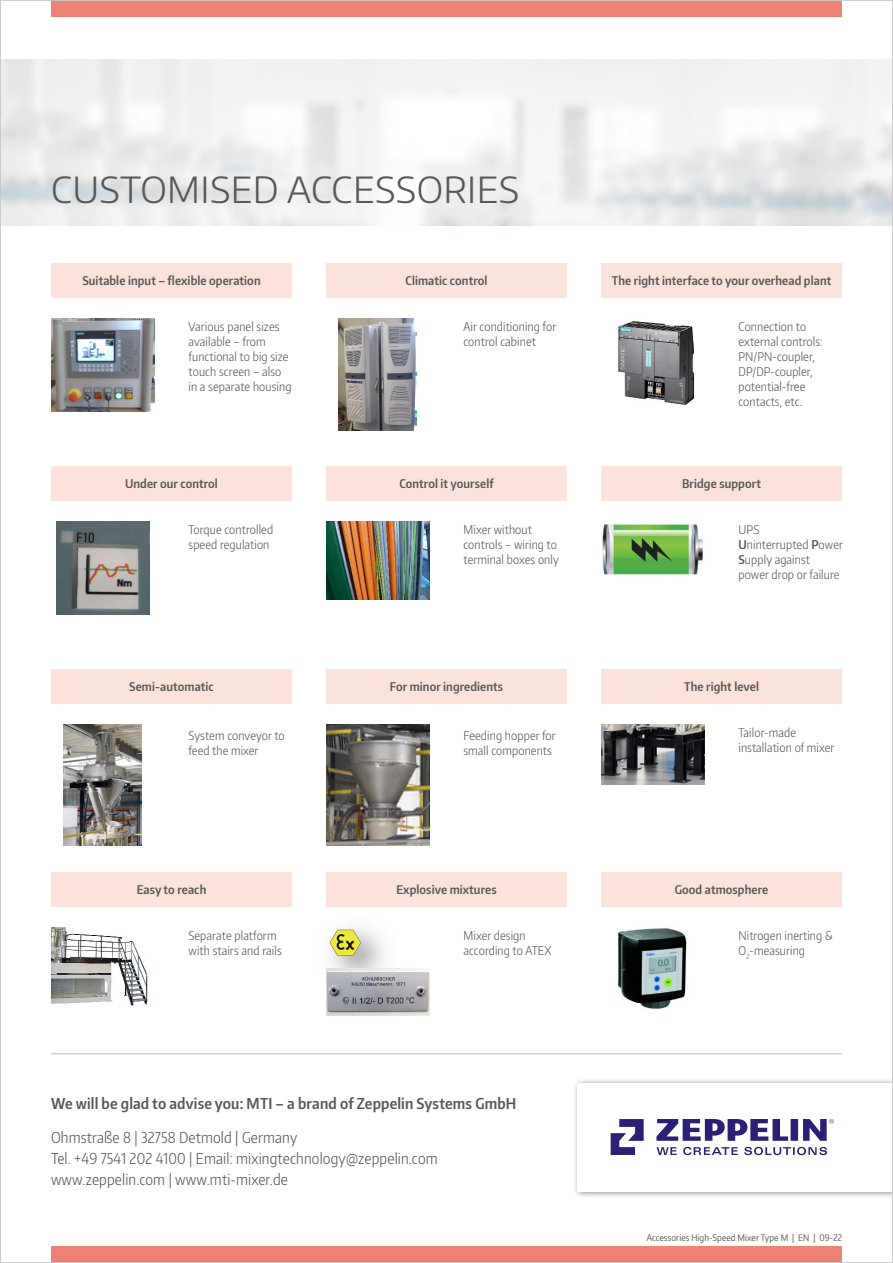
<style>
.page{position:relative;width:893px;height:1263px;background:#fff}
.page>*{position:absolute;margin:0;border:0;box-sizing:border-box;transform-origin:0 0}
.t1{font:300 36px "Encode Sans";letter-spacing:.01em;color:#57585a}
.Fließtext{font:300 15px/21px "Encode Sans Condensed";letter-spacing:.01em;color:#57585a}
.Fließtext-2{font:600 15px "Encode Sans Condensed";letter-spacing:.01em;color:#57585a}
.Fließtext-3{font:300 12px/15px "Encode Sans Condensed";letter-spacing:.01em;color:#57585a}
.Headline_2{font:600 12px "Encode Sans Condensed";letter-spacing:.01em;color:#57585a}
.Fließtext-4{font:9px "Encode Sans Condensed";letter-spacing:.01em;color:#57585a}
.s1{font-weight:600}
</style>
<div class="page">
<div style="left:51px;top:0;width:791px;height:17px;background:#ed8376"></div>
<div style="left:51px;top:1246px;width:791px;height:17px;background:#ed8376"></div>
<div style="left:572px;top:1077px;width:321px;height:122px;background:#231f20;opacity:.6"></div>
<div style="left:577px;top:1083px;width:316px;height:108px;background:#fff"></div>
<svg style="left:656px;top:1119px;width:178px;height:22px"></svg>
<svg style="left:611px;top:1119px;width:33px;height:36px"></svg>
<svg style="left:656px;top:1147px;width:171px;height:8px"></svg>
<hr style="left:51px;top:1053px;width:791px;height:1px;background:#bcbdc0">
<img style="left:51px;top:319px;width:103px;height:93px">
<img style="left:339px;top:319px;width:78px;height:112px">
<img style="left:617px;top:321px;width:78px;height:84px">
<img style="left:56px;top:522px;width:93px;height:93px">
<img style="left:326px;top:522px;width:103px;height:78px">
<img style="left:64px;top:725px;width:78px;height:121px">
<img style="left:326px;top:725px;width:103px;height:121px">
<img style="left:329px;top:928px;width:56px;height:40px">
<img style="left:326px;top:968px;width:103px;height:47px">
<img style="left:601px;top:725px;width:103px;height:60px">
<img style="left:51px;top:928px;width:97px;height:78px">
<img style="left:617px;top:928px;width:70px;height:81px">
<img style="left:602px;top:524px;width:101px;height:51px">
<div style="left:601px;top:264px;width:241px;height:34px;background:#fbe2db"></div>
<div style="left:601px;top:467px;width:241px;height:34px;background:#fbe2db"></div>
<div style="left:601px;top:670px;width:241px;height:34px;background:#fbe2db"></div>
<div style="left:601px;top:873px;width:241px;height:34px;background:#fbe2db"></div>
<div style="left:326px;top:873px;width:241px;height:34px;background:#fbe2db"></div>
<div style="left:326px;top:264px;width:241px;height:34px;background:#fbe2db"></div>
<div style="left:326px;top:467px;width:241px;height:34px;background:#fbe2db"></div>
<div style="left:51px;top:264px;width:241px;height:34px;background:#fbe2db"></div>
<div style="left:51px;top:467px;width:241px;height:34px;background:#fbe2db"></div>
<div style="left:51px;top:873px;width:241px;height:34px;background:#fbe2db"></div>
<div style="left:51px;top:670px;width:241px;height:34px;background:#fbe2db"></div>
<div style="left:326px;top:670px;width:241px;height:34px;background:#fbe2db"></div>
<h1 class="t1" style="left:51px;top:166px;width:470px">CUSTOMISED ACCESSORIES</h1>
<p class="Headline_2" style="left:82px;top:273px;width:180px">Suitable input – flexible operation</p>
<p class="Headline_2" style="left:406px;top:273px;width:83px">Climatic control</p>
<p class="Headline_2" style="left:612px;top:273px;width:221px">The right interface to your overhead plant</p>
<p class="Fließtext-3" style="left:189px;top:319px;width:105px">Various panel sizes available – from functional to big size touch screen – also in a separate housing</p>
<p class="Fließtext-3" style="left:463px;top:319px;width:94px">Air conditioning for control cabinet</p>
<p class="Fließtext-3" style="left:738px;top:319px;width:86px">Connection to external controls:<br>PN/PN-coupler,<br>DP/DP-coupler, potential-free contacts, etc.</p>
<p class="Headline_2" style="left:125px;top:476px;width:94px">Under our control</p>
<p class="Headline_2" style="left:399px;top:476px;width:96px">Control it yourself</p>
<p class="Headline_2" style="left:682px;top:476px;width:80px">Bridge support</p>
<p class="Fließtext-3" style="left:188px;top:522px;width:86px">Torque controlled speed regulation</p>
<p class="Fließtext-3" style="left:463px;top:522px;width:97px">Mixer without controls – wiring to terminal boxes only</p>
<p class="Fließtext-3" style="left:738px;top:522px;width:106px">UPS<br><span class="s1">U</span>ninterrupted <span class="s1">P</span>ower<br><span class="s1">S</span>upply against power drop or failure</p>
<p class="Headline_2" style="left:129px;top:679px;width:86px">Semi-automatic</p>
<p class="Headline_2" style="left:390px;top:679px;width:115px">For minor ingredients</p>
<p class="Fließtext-3" style="left:188px;top:727px;width:98px">System conveyor to feed the mixer</p>
<p class="Fließtext-3" style="left:463px;top:727px;width:94px">Feeding hopper for small components</p>
<p class="Headline_2" style="left:684px;top:679px;width:76px">The right level</p>
<p class="Fließtext-3" style="left:738px;top:725px;width:97px">Tailor-made installation of mixer</p>
<p class="Headline_2" style="left:137px;top:882px;width:71px">Easy to reach</p>
<p class="Fließtext-3" style="left:188px;top:928px;width:95px">Separate platform with stairs and rails</p>
<p class="Headline_2" style="left:396px;top:882px;width:102px">Explosive mixtures</p>
<p class="Headline_2" style="left:675px;top:882px;width:95px">Good atmosphere</p>
<p class="Fließtext-3" style="left:463px;top:928px;width:89px">Mixer design according to ATEX</p>
<p class="Fließtext-3" style="left:738px;top:928px;width:96px">Nitrogen inerting &amp;<br>O<sub>2</sub>-measuring</p>
<p class="Fließtext-2" style="left:51px;top:1094px;width:467px">We will be glad to advise you: MTI – a brand of Zeppelin Systems GmbH</p>
<p class="Fließtext" style="left:51px;top:1126px;width:388px">Ohmstraße 8 | 32758 Detmold | Germany<br>Tel. +49 7541 202 4100 | Email: mixingtechnology@zeppelin.com www.zeppelin.com | www.mti-mixer.de</p>
<p class="Fließtext-4" style="left:647px;top:1231px;width:197px">Accessories High-Speed Mixer Type M | EN | 09-22</p>
</div>
